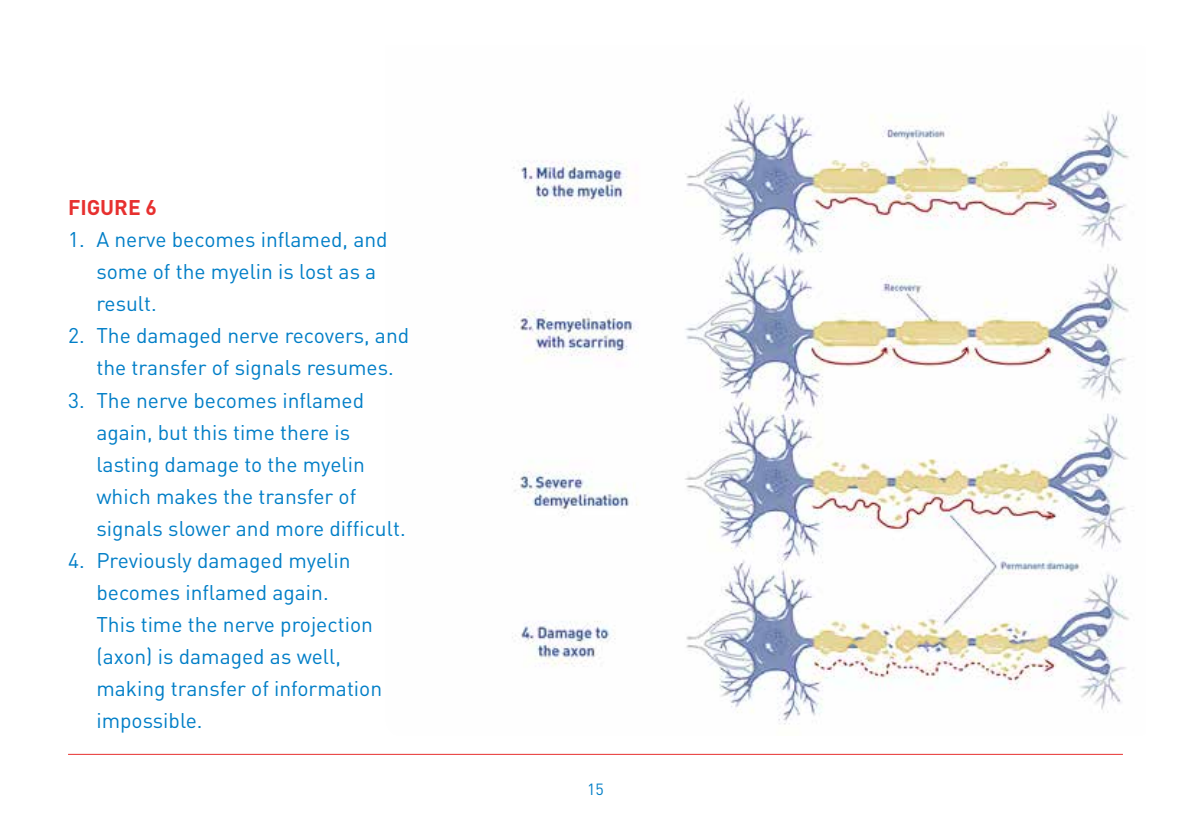
<style>
.page{position:relative;width:1191px;height:840px;background:#fff}
.page>*{position:absolute;margin:0;border:0;box-sizing:border-box;transform-origin:0 0}
.t1{font:21px/32px "DIN Pro";color:#007ec7}
.t2{font:700 21px "DIN Pro";color:#e7302f}
.t3{font:16px "DIN Pro";color:#007ec7}
</style>
<div class="page">
<img style="left:512px;top:99px;width:617px;height:626px">
<hr style="left:68px;top:753px;width:1055px;height:1px;background:#e7302f">
<p class="t2" style="left:68px;top:193px;width:90px">FIGURE 6</p>
<p class="t1" style="left:96px;top:223px;width:293px;text-indent:-28px">1. A nerve becomes inflamed, and some of the myelin is lost as a result.</p>
<p class="t1" style="left:96px;top:319px;width:314px;text-indent:-28px">2. The damaged nerve recovers, and the transfer of signals resumes.</p>
<p class="t1" style="left:96px;top:383px;width:311px;text-indent:-28px">3. The nerve becomes inflamed again, but this time there is lasting damage to the myelin which makes the transfer of signals slower and more difficult.</p>
<p class="t1" style="left:96px;top:543px;width:287px;text-indent:-28px">4. Previously damaged myelin becomes inflamed again.<br>This time the nerve projection (axon) is damaged as well, making transfer of information impossible.</p>
<p class="t3" style="left:587px;top:777px;width:18px">15</p>
</div>
